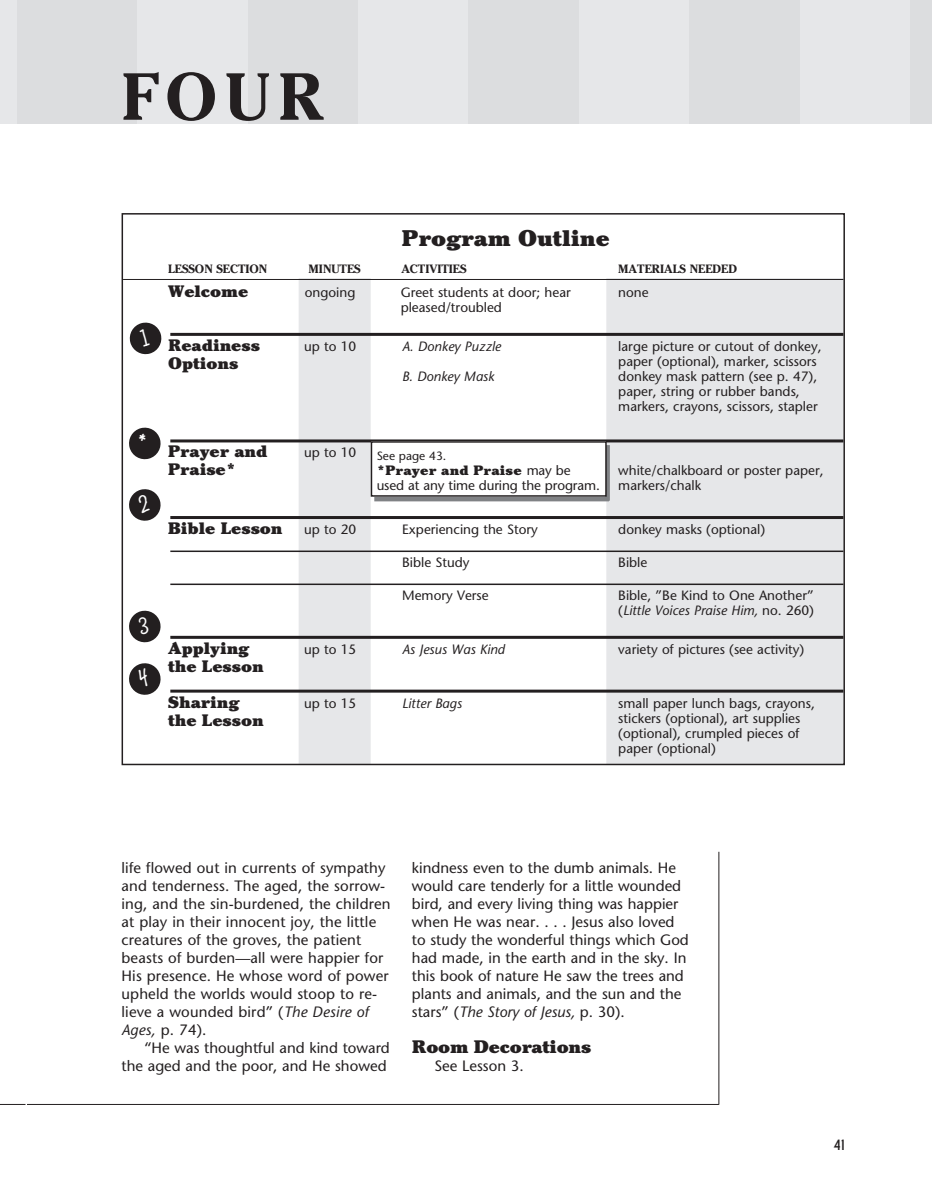
<style>
.page{position:relative;width:932px;height:1202px;background:#fff}
.page>*{position:absolute;margin:0;border:0;box-sizing:border-box;transform-origin:0 0}
.t1{font:700 66px "Cheltenham";color:#231f20}
.Readiness{font:900 22.5px "Cheltenham";color:#231f20}
.Activities_Subhead{font:900 18px "Cheltenham";letter-spacing:-.01em;color:#231f20}
.Program_Tabs{font:900 16.5px "Cheltenham";color:#231f20}
.t2{font:15px/18px "Stone Sans";color:#231f20}
.t3{font:700 15px "New Garden";color:#231f20}
.Program_Tabs-2{font:13.5px/15px "Stone Sans";color:#231f20}
.Program_Tabs-3{font:italic 13.5px "Stone Sans";color:#231f20}
.Readiness-2{font:700 12px "Cheltenham";color:#231f20}
.t4{font:12px "Stone Sans";color:#231f20}
.s1{font-style:italic}
.s2{font-family:"Cheltenham";font-weight:900}
</style>
<div class="page">
<div style="left:27px;top:0;width:110px;height:123px;background:#dcdddf"></div>
<div style="left:137px;top:0;width:111px;height:123px;background:#e6e7e9"></div>
<div style="left:248px;top:0;width:110px;height:123px;background:#dcdddf"></div>
<div style="left:358px;top:0;width:110px;height:123px;background:#e6e7e9"></div>
<div style="left:468px;top:0;width:111px;height:123px;background:#dcdddf"></div>
<div style="left:579px;top:0;width:110px;height:123px;background:#e6e7e9"></div>
<div style="left:689px;top:0;width:111px;height:123px;background:#dcdddf"></div>
<div style="left:800px;top:0;width:110px;height:123px;background:#e6e7e9"></div>
<div style="left:910px;top:0;width:22px;height:123px;background:#dcdddf"></div>
<div style="left:606px;top:278px;width:237px;height:486px;background:#e6e7e9"></div>
<div style="left:298px;top:278px;width:72px;height:486px;background:#e6e7e9"></div>
<hr style="left:123px;top:279px;width:720px;height:1px;background:#231f20">
<hr style="left:170px;top:333px;width:673px;height:3px;background:#231f20">
<hr style="left:170px;top:439px;width:673px;height:3px;background:#231f20">
<hr style="left:170px;top:516px;width:673px;height:3px;background:#231f20">
<hr style="left:170px;top:550px;width:673px;height:2px;background:#231f20">
<hr style="left:170px;top:583px;width:673px;height:2px;background:#231f20">
<hr style="left:170px;top:636px;width:673px;height:3px;background:#231f20">
<hr style="left:170px;top:689px;width:673px;height:3px;background:#231f20">
<hr style="left:374px;top:497px;width:235px;height:4px;background:#808285">
<svg style="left:606px;top:445px;width:4px;height:56px"></svg>
<div style="left:371px;top:441px;width:235px;height:56px;border:2px solid #231f20"></div>
<hr style="left:27px;top:1104px;width:691px;height:1px;background:#231f20">
<hr style="left:718px;top:851px;width:1px;height:253px;background:#231f20">
<div style="left:0;top:0;width:17px;height:123px;background:#e6e7e9"></div>
<div style="left:17px;top:0;width:10px;height:123px;background:#dcdddf"></div>
<svg style="left:0;top:1104px;width:26px;height:1px"></svg>
<svg style="left:129px;top:322px;width:33px;height:33px"></svg>
<svg style="left:129px;top:427px;width:32px;height:33px"></svg>
<svg style="left:129px;top:489px;width:32px;height:32px"></svg>
<svg style="left:129px;top:610px;width:32px;height:33px"></svg>
<svg style="left:129px;top:663px;width:32px;height:32px"></svg>
<p class="t1" style="left:122px;top:57px;width:203px">FOUR</p>
<p class="Readiness" style="left:402px;top:225px;width:209px">Program Outline</p>
<p class="Readiness-2" style="left:168px;top:262px;width:101px">LESSON SECTION</p>
<p class="Readiness-2" style="left:308px;top:262px;width:54px">MINUTES</p>
<p class="Readiness-2" style="left:401px;top:262px;width:67px">ACTIVITIES</p>
<p class="Readiness-2" style="left:618px;top:262px;width:120px">MATERIALS NEEDED</p>
<p class="Program_Tabs" style="left:168px;top:281px;width:82px">Welcome</p>
<p class="Program_Tabs-2" style="left:305px;top:285px;width:52px">ongoing</p>
<p class="Program_Tabs-2" style="left:400px;top:285px;width:172px">Greet students at door; hear</p>
<p class="Program_Tabs-2" style="left:618px;top:285px;width:32px">none</p>
<p class="Program_Tabs-2" style="left:400px;top:300px;width:103px">pleased/troubled</p>
<p class="Program_Tabs" style="left:168px;top:335px;width:93px">Readiness</p>
<p class="Program_Tabs-2" style="left:304px;top:339px;width:54px">up to 10</p>
<p class="Program_Tabs-3" style="left:402px;top:338px;width:100px">A. Donkey Puzzle</p>
<p class="Program_Tabs-2" style="left:618px;top:339px;width:205px">large picture or cutout of donkey,</p>
<p class="Program_Tabs" style="left:168px;top:353px;width:72px">Options</p>
<p class="Program_Tabs-2" style="left:618px;top:354px;width:200px">paper (optional), marker, scissors</p>
<p class="Program_Tabs-3" style="left:402px;top:368px;width:94px">B. Donkey Mask</p>
<p class="Program_Tabs-2" style="left:618px;top:369px;width:201px">donkey mask pattern (see p. 47), paper, string or rubber bands, markers, crayons, scissors, stapler</p>
<p class="Program_Tabs" style="left:168px;top:442px;width:101px">Prayer and</p>
<p class="Program_Tabs-2" style="left:304px;top:445px;width:54px">up to 10</p>
<p class="Program_Tabs" style="left:168px;top:460px;width:70px">Praise*</p>
<p class="Program_Tabs-2" style="left:618px;top:463px;width:207px">white/chalkboard or poster paper, markers/chalk</p>
<p class="Program_Tabs" style="left:168px;top:518px;width:116px">Bible Lesson</p>
<p class="Program_Tabs-2" style="left:304px;top:522px;width:54px">up to 20</p>
<p class="Program_Tabs-2" style="left:402px;top:522px;width:137px">Experiencing the Story</p>
<p class="Program_Tabs-2" style="left:618px;top:522px;width:148px">donkey masks (optional)</p>
<p class="Program_Tabs-2" style="left:402px;top:555px;width:69px">Bible Study</p>
<p class="Program_Tabs-2" style="left:618px;top:555px;width:31px">Bible</p>
<p class="Program_Tabs-2" style="left:402px;top:588px;width:88px">Memory Verse</p>
<p class="Program_Tabs-2" style="left:618px;top:588px;width:197px">Bible, ”Be Kind to One Another” (<span class="s1">Little Voices Praise Him,</span> no. 260)</p>
<p class="Program_Tabs" style="left:168px;top:638px;width:83px">Applying</p>
<p class="Program_Tabs-2" style="left:304px;top:641px;width:54px">up to 15</p>
<p class="Program_Tabs-3" style="left:402px;top:641px;width:104px">As Jesus Was Kind</p>
<p class="Program_Tabs-2" style="left:618px;top:641px;width:187px">variety of pictures (see activity)</p>
<p class="Program_Tabs" style="left:168px;top:656px;width:97px">the Lesson</p>
<p class="Program_Tabs" style="left:168px;top:692px;width:73px">Sharing</p>
<p class="Program_Tabs-2" style="left:304px;top:695px;width:54px">up to 15</p>
<p class="Program_Tabs-3" style="left:402px;top:695px;width:61px">Litter Bags</p>
<p class="Program_Tabs-2" style="left:618px;top:695px;width:198px">small paper lunch bags, crayons,</p>
<p class="Program_Tabs" style="left:168px;top:710px;width:97px">the Lesson</p>
<p class="Program_Tabs-2" style="left:618px;top:710px;width:183px;text-align:justify">stickers (optional), art supplies (optional), crumpled pieces of paper (optional)</p>
<p class="t4" style="left:377px;top:448px;width:71px">See page 43.</p>
<p class="Program_Tabs-2" style="left:377px;top:462px;width:225px"><span class="s2">*Prayer and Praise</span> may be used at any time during the program.</p>
<p class="t2" style="left:122px;top:859px;width:270px">life flowed out in currents of sympathy and tenderness. The aged, the sorrow&shy;ing, and the sin-burdened, the children at play in their innocent joy, the little creatures of the groves, the patient beasts of burden—all were happier for His presence. He whose word of power upheld the worlds would stoop to re&shy;lieve a wounded bird” (<span class="s1">The Desire of Ages,</span> p. 74).</p>
<p class="t2" style="left:122px;top:1039px;width:270px;text-align:right">“He was thoughtful and kind toward the aged and the poor, and He showed</p>
<p class="t2" style="left:412px;top:859px;width:278px">kindness even to the dumb animals. He would care tenderly for a little wounded bird, and every living thing was happier when He was near. . . . Jesus also loved to study the wonderful things which God had made, in the earth and in the sky. In this book of nature He saw the trees and plants and animals, and the sun and the stars” (<span class="s1">The Story of Jesus,</span> p. 30).</p>
<p class="Activities_Subhead" style="left:412px;top:1036px;width:181px">Room Decorations</p>
<p class="t2" style="left:434px;top:1057px;width:91px">See Lesson 3.</p>
<p class="t3" style="left:833px;top:1136px;width:13px">41</p>
</div>
